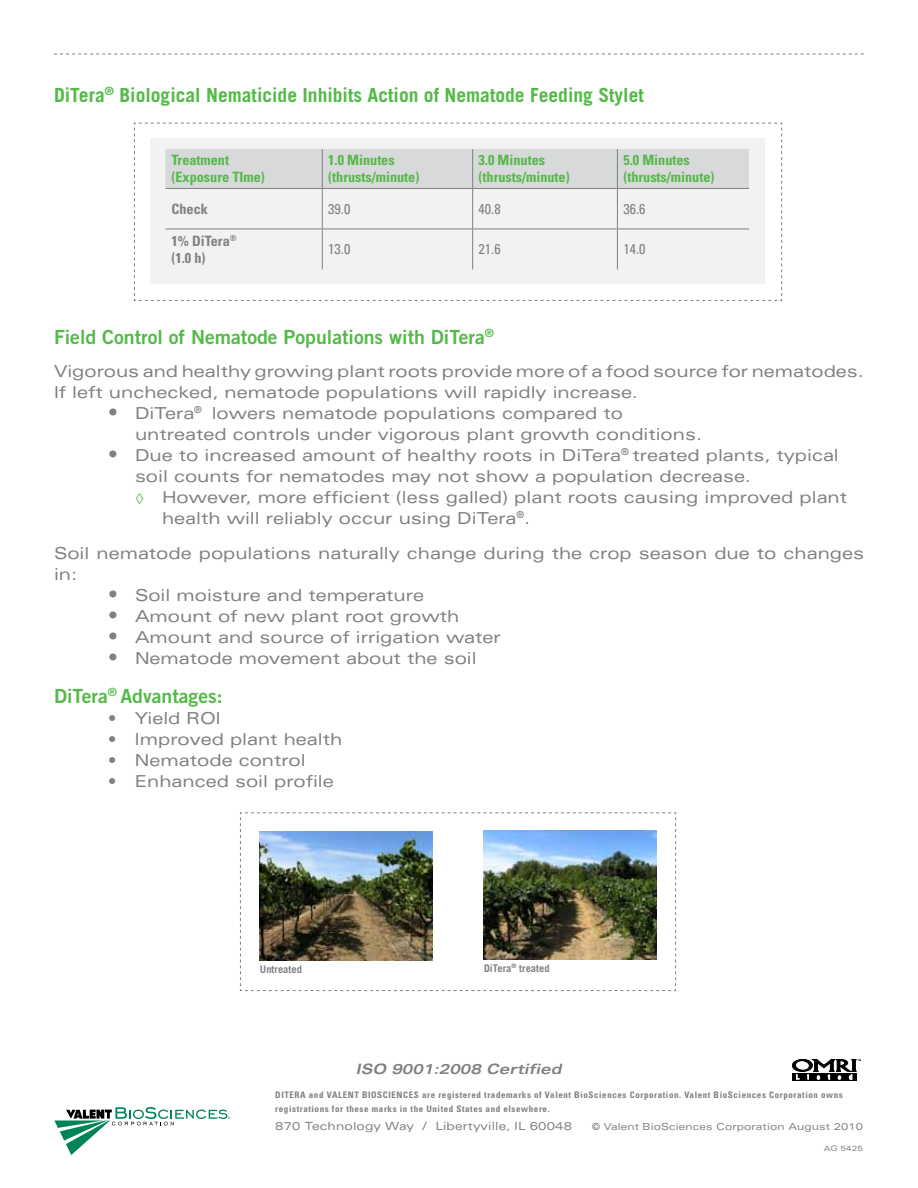
<style>
.page{position:relative;width:918px;height:1188px;background:#fff}
.page>*{position:absolute;margin:0;border:0;box-sizing:border-box;transform-origin:0 0}
.t1{font:700 19.5px "Trade Gothic LT Std";color:#54b948}
.t2{font:19.5px "Trade Gothic LT Std Bd 2";color:#54b948}
.t3{font:expanded 16.5px/21px "Univers LT Std";color:#7e8083}
.t4{font:700 condensed 14.25px/17.1px "Univers LT Std";color:#54b948}
.t5{font:condensed 14.25px "Univers LT Std";color:#7e8083}
.t6{font:italic 700 expanded 14.25px "Univers LT Std";color:#7e8083}
.t7{font:700 condensed 14.25px/17.1px "Univers LT Std";color:#7e8083}
.t8{font:expanded 11.25px "Univers LT Std";letter-spacing:.015em;color:#7e8083}
.t9{font:700 10.5px "Trade Gothic LT Std";color:#7e8083}
.t10{font:expanded 9.75px "Univers LT Std";letter-spacing:.015em;color:#7e8083}
.t11{font:700 condensed 9px/14.2px "Univers LT Std";letter-spacing:.065em;color:#7e8083}
.t12{font:expanded 7.5px "Univers LT Std";letter-spacing:.01em;color:#7e8083}
.s1{font-size:19.5px}
.s2{font-size:12.75px;color:#54b948}
</style>
<div class="page">
<svg style="left:54px;top:1107px;width:176px;height:48px"></svg>
<div style="left:792px;top:1073px;width:64px;height:8px;background:#000"></div>
<svg style="left:792px;top:1059px;width:69px;height:21px"></svg>
<svg style="left:54px;top:54px;width:810px;height:1px"></svg>
<svg style="left:134px;top:123px;width:648px;height:178px"></svg>
<hr style="left:322px;top:149px;width:1px;height:39px;background:#7e8083">
<hr style="left:472px;top:149px;width:1px;height:39px;background:#7e8083">
<hr style="left:617px;top:149px;width:1px;height:39px;background:#7e8083">
<hr style="left:166px;top:188px;width:156px;height:1px;background:#7e8083">
<hr style="left:322px;top:188px;width:151px;height:1px;background:#7e8083">
<hr style="left:322px;top:189px;width:1px;height:40px;background:#7e8083">
<hr style="left:473px;top:188px;width:144px;height:1px;background:#7e8083">
<hr style="left:472px;top:189px;width:1px;height:40px;background:#7e8083">
<hr style="left:617px;top:188px;width:132px;height:1px;background:#7e8083">
<hr style="left:617px;top:189px;width:1px;height:40px;background:#7e8083">
<hr style="left:166px;top:229px;width:156px;height:1px;background:#7e8083">
<hr style="left:322px;top:229px;width:151px;height:1px;background:#7e8083">
<hr style="left:322px;top:229px;width:1px;height:40px;background:#7e8083">
<hr style="left:473px;top:229px;width:144px;height:1px;background:#7e8083">
<hr style="left:472px;top:229px;width:1px;height:40px;background:#7e8083">
<hr style="left:617px;top:229px;width:132px;height:1px;background:#7e8083">
<hr style="left:617px;top:229px;width:1px;height:40px;background:#7e8083">
<img style="left:240px;top:812px;width:436px;height:179px">
<p class="t1" style="left:54px;top:83px;width:591px">DiTera<sup>®</sup> Biological Nematicide Inhibits Action of Nematode Feeding Stylet</p>
<p class="t4" style="left:172px;top:152px;width:95px">Treatment (Exposure TIme)</p>
<p class="t4" style="left:328px;top:152px;width:93px">1.0 Minutes (thrusts/minute)</p>
<p class="t4" style="left:479px;top:152px;width:93px">3.0 Minutes (thrusts/minute)</p>
<p class="t4" style="left:623px;top:152px;width:93px">5.0 Minutes (thrusts/minute)</p>
<p class="t7" style="left:172px;top:200px;width:38px">Check</p>
<p class="t5" style="left:328px;top:200px;width:24px">39.0</p>
<p class="t5" style="left:479px;top:200px;width:24px">40.8</p>
<p class="t5" style="left:623px;top:200px;width:24px">36.6</p>
<p class="t7" style="left:172px;top:232px;width:67px">1% DiTera<sup>® </sup>(1.0 h)</p>
<p class="t5" style="left:328px;top:240px;width:24px">13.0</p>
<p class="t5" style="left:479px;top:240px;width:24px">21.6</p>
<p class="t5" style="left:623px;top:240px;width:24px">14.0</p>
<p class="t2" style="left:54px;top:325px;width:441px">Field Control of Nematode Populations with DiTera<sup>®</sup></p>
<p class="t3" style="left:54px;top:360px;width:812px">Vigorous and healthy growing plant roots provide more of a food source for nematodes.<br>If left unchecked, nematode populations will rapidly increase.</p>
<p class="t3" style="left:135px;top:402px;width:569px;text-indent:-27px"><span class="s1">•</span> DiTera<sup>®</sup> lowers nematode populations compared to untreated controls under vigorous plant growth conditions.</p>
<p class="t3" style="left:108px;top:444px;width:732px"><span class="s1">•</span> Due to increased amount of healthy roots in DiTera<sup>®</sup> treated plants, typical</p>
<p class="t3" style="left:135px;top:465px;width:617px">soil counts for nematodes may not show a population decrease.</p>
<p class="t3" style="left:135px;top:486px;width:714px"><span class="s2">◊</span> However, more efficient (less galled) plant roots causing improved plant</p>
<p class="t3" style="left:162px;top:507px;width:370px">health will reliably occur using DiTera<sup>®</sup>.</p>
<p class="t3" style="left:54px;top:542px;width:812px">Soil nematode populations naturally change during the crop season due to changes in:</p>
<p class="t3" style="left:108px;top:584px;width:318px"><span class="s1">•</span> Soil moisture and temperature</p>
<p class="t3" style="left:108px;top:605px;width:353px"><span class="s1">•</span> Amount of new plant root growth</p>
<p class="t3" style="left:108px;top:626px;width:394px"><span class="s1">•</span> Amount and source of irrigation water</p>
<p class="t3" style="left:108px;top:647px;width:370px"><span class="s1">•</span> Nematode movement about the soil</p>
<p class="t2" style="left:54px;top:684px;width:170px">DiTera<sup>®</sup> Advantages:</p>
<p class="t3" style="left:108px;top:707px;width:114px">• Yield ROI</p>
<p class="t3" style="left:108px;top:728px;width:236px">• Improved plant health</p>
<p class="t3" style="left:108px;top:749px;width:199px">• Nematode control</p>
<p class="t3" style="left:108px;top:770px;width:227px">• Enhanced soil profile</p>
<p class="t9" style="left:260px;top:962px;width:43px">Untreated</p>
<p class="t9" style="left:484px;top:962px;width:67px">DiTera<sup>®</sup> treated</p>
<p class="t6" style="left:356px;top:1061px;width:207px">ISO 9001:2008 Certified</p>
<p class="t11" style="left:275px;top:1088px;width:569px">DITERA and VALENT BIOSCIENCES are registered trademarks of Valent BioSciences Corporation. Valent BioSciences Corporation owns registrations for these marks in the United States and elsewhere.</p>
<p class="t8" style="left:275px;top:1119px;width:298px">870 Technology Way / Libertyville, IL 60048</p>
<p class="t10" style="left:592px;top:1120px;width:272px">© Valent BioSciences Corporation August 2010</p>
<p class="t12" style="left:824px;top:1144px;width:41px">AG 5425</p>
</div>
